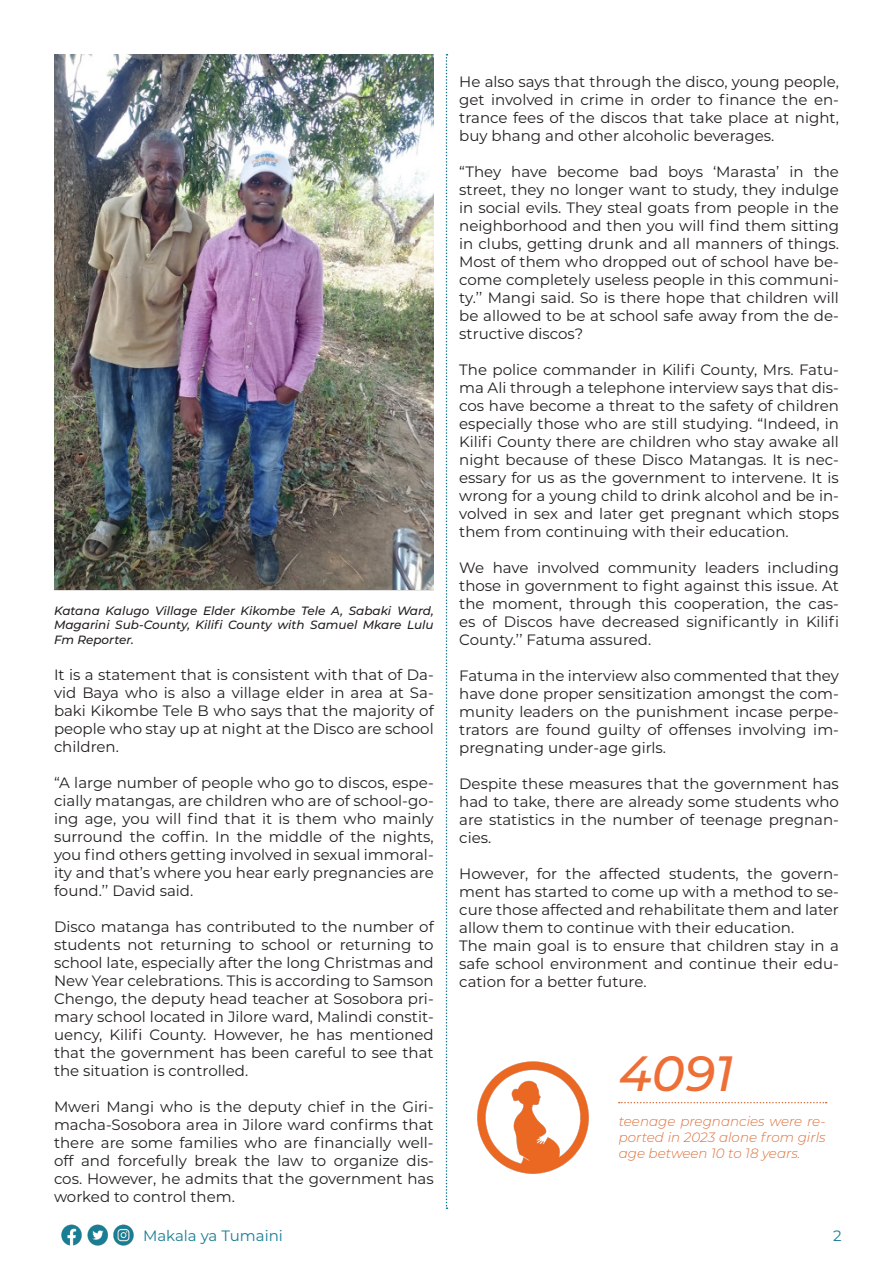
<style>
.page{position:relative;width:893px;height:1263px;background:#fff}
.page>*{position:absolute;margin:0;border:0;box-sizing:border-box;transform-origin:0 0}
.t1{font:italic 500 49.5px "Montserrat";color:#ee6e36}
.t2{font:15px/18px "Montserrat";color:#231f20;text-align:justify}
.t3{font:15px "Montserrat";color:#197d93}
.t4{font:italic 300 13.5px/16.2px "Montserrat";color:#dc703a;text-align:justify}
.t5{font:italic 500 12px/14.4px "Montserrat";color:#231f20;text-align:justify}
</style>
<div class="page">
<img style="left:61px;top:1224px;width:73px;height:22px">
<svg style="left:446px;top:54px;width:1px;height:1155px"></svg>
<img style="left:54px;top:54px;width:380px;height:537px">
<img style="left:477px;top:1061px;width:112px;height:113px">
<svg style="left:619px;top:1102px;width:208px;height:1px"></svg>
<p class="t5" style="left:54px;top:603px;width:381px">Katana Kalugo Village Elder Kikombe Tele A, Sabaki Ward, Magarini Sub-County, Kilifi County with Samuel Mkare Lulu Fm Reporter.</p>
<p class="t2" style="left:54px;top:665px;width:381px">It is a statement that is consistent with that of Da&shy;vid Baya who is also a village elder in area at Sa&shy;baki Kikombe Tele B who says that the majority of people who stay up at night at the Disco are school children.</p>
<p class="t2" style="left:54px;top:773px;width:381px">“A large number of people who go to discos, espe&shy;cially matangas, are children who are of school-go&shy;ing age, you will find that it is them who mainly surround the coffin. In the middle of the nights, you find others getting involved in sexual immoral&shy;ity and that’s where you hear early pregnancies are found.’’ David said.</p>
<p class="t2" style="left:54px;top:917px;width:381px">Disco matanga has contributed to the number of students not returning to school or returning to school late, especially after the long Christmas and New Year celebrations. This is according to Samson Chengo, the deputy head teacher at Sosobora pri&shy;mary school located in Jilore ward, Malindi constit&shy;uency, Kilifi County. However, he has mentioned that the government has been careful to see that the situation is controlled.</p>
<p class="t2" style="left:54px;top:1097px;width:381px">Mweri Mangi who is the deputy chief in the Giri&shy;macha-Sosobora area in Jilore ward confirms that there are some families who are financially well&shy;off and forcefully break the law to organize dis&shy;cos. However, he admits that the government has worked to control them.</p>
<p class="t2" style="left:459px;top:72px;width:381px">He also says that through the disco, young people, get involved in crime in order to finance the en&shy;trance fees of the discos that take place at night, buy bhang and other alcoholic beverages.</p>
<p class="t2" style="left:459px;top:162px;width:381px">“They have become bad boys ‘Marasta’ in the street, they no longer want to study, they indulge in social evils. They steal goats from people in the neighborhood and then you will find them sitting in clubs, getting drunk and all manners of things.<br>Most of them who dropped out of school have be&shy;come completely useless people in this communi&shy;ty.’’ Mangi said. So is there hope that children will be allowed to be at school safe away from the de&shy;structive discos?</p>
<p class="t2" style="left:459px;top:360px;width:381px">The police commander in Kilifi County, Mrs. Fatu&shy;ma Ali through a telephone interview says that dis&shy;cos have become a threat to the safety of children especially those who are still studying. “Indeed, in Kilifi County there are children who stay awake all night because of these Disco Matangas. It is nec&shy;essary for us as the government to intervene. It is wrong for a young child to drink alcohol and be in&shy;volved in sex and later get pregnant which stops them from continuing with their education.</p>
<p class="t2" style="left:459px;top:558px;width:381px">We have involved community leaders including those in government to fight against this issue. At the moment, through this cooperation, the cas&shy;es of Discos have decreased significantly in Kilifi County.’’ Fatuma assured.</p>
<p class="t2" style="left:459px;top:666px;width:381px">Fatuma in the interview also commented that they have done proper sensitization amongst the com&shy;munity leaders on the punishment incase perpe&shy;trators are found guilty of offenses involving im&shy;pregnating under-age girls.</p>
<p class="t2" style="left:459px;top:774px;width:381px">Despite these measures that the government has had to take, there are already some students who are statistics in the number of teenage pregnan&shy;cies.</p>
<p class="t2" style="left:459px;top:864px;width:381px">However, for the affected students, the govern&shy;ment has started to come up with a method to se&shy;cure those affected and rehabilitate them and later allow them to continue with their education.</p>
<p class="t2" style="left:459px;top:936px;width:381px">The main goal is to ensure that children stay in a safe school environment and continue their edu&shy;cation for a better future.</p>
<p class="t1" style="left:619px;top:1038px;width:116px">4091</p>
<p class="t4" style="left:619px;top:1113px;width:208px">teenage pregnancies were re&shy;ported in 2023 alone from girls age between 10 to 18 years.</p>
<p class="t3" style="left:143px;top:1225px;width:141px">Makala ya Tumaini</p>
<p class="t3" style="left:833px;top:1225px;width:10px">2</p>
</div>
